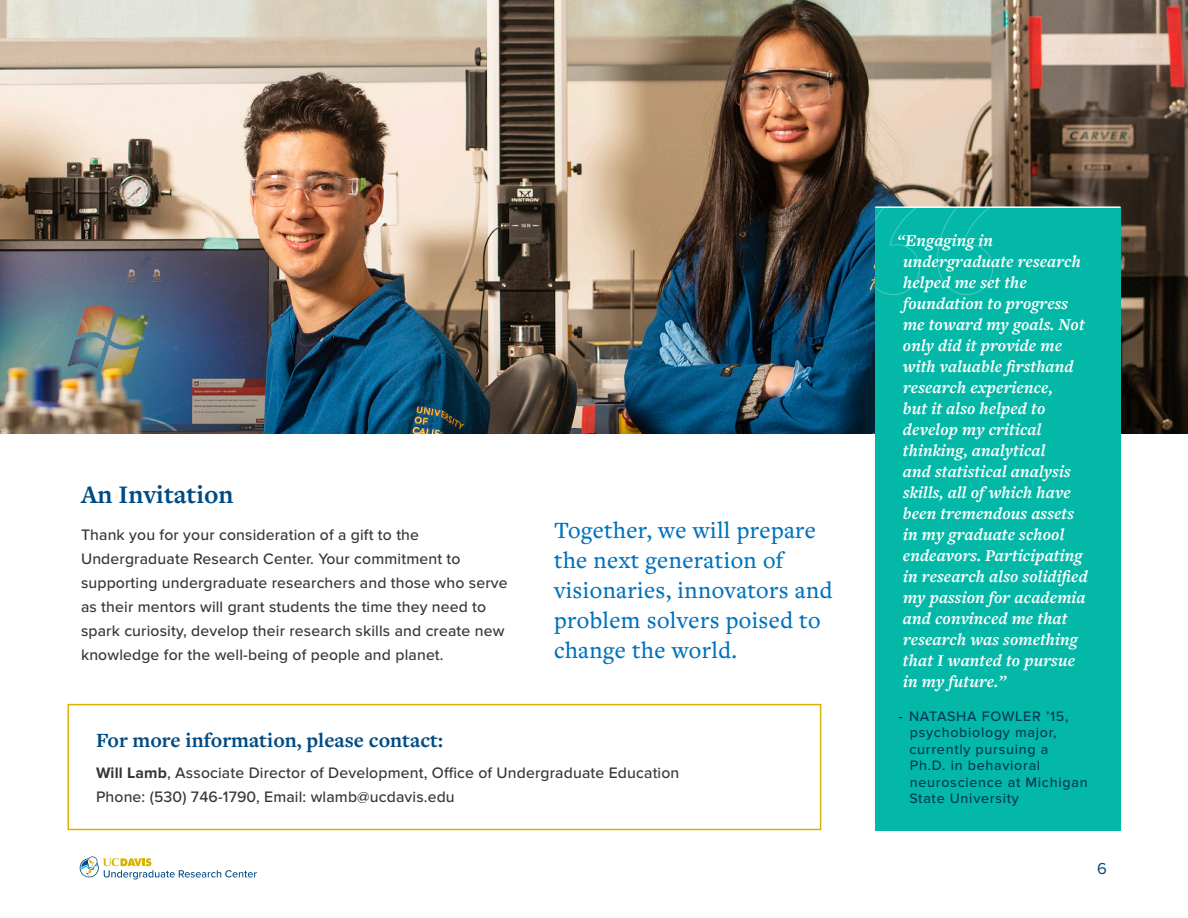
<style>
.page{position:relative;width:1188px;height:918px;background:#fff}
.page>*{position:absolute;margin:0;border:0;box-sizing:border-box;transform-origin:0 0}
.header1{font:700 26.25px "Freight Text Pro";color:#004b84}
.text-emphasis{font:500 24.15px/30px "Freight Text Pro";letter-spacing:.015em;color:#0072bc}
.header2{font:700 21px "Freight Text Pro";color:#004b84}
.quote{font:italic 700 17.25px/21px "Freight Text Pro";letter-spacing:.01em;color:#fff}
.t1{font:16.5px "Proxima Nova";color:#004b84}
.text-body{font:500 15.75px/24px "Proxima Nova";letter-spacing:.01em;color:#373738}
.quotes-attribute{font:500 14.25px/16.5px "Proxima Nova";letter-spacing:.05em;color:#00395c}
.s1{font-weight:700}
</style>
<div class="page">
<img style="left:0;top:0;width:1188px;height:434px">
<div style="left:875px;top:207px;width:245px;height:623px;background:#03b8a7"></div>
<hr style="left:875px;top:206px;width:246px;height:2px;background:#fff">
<svg style="left:875px;top:207px;width:118px;height:88px"></svg>
<div style="left:68px;top:704px;width:753px;height:126px;border:2px solid #d8b306"></div>
<svg style="left:80px;top:856px;width:177px;height:24px"></svg>
<p class="header1" style="left:81px;top:477px;width:154px">An Invitation</p>
<p class="text-body" style="left:81px;top:524px;width:428px">Thank you for your consideration of a gift to the Undergraduate Research Center. Your commitment to supporting undergraduate researchers and those who serve as their mentors will grant students the time they need to spark curiosity, develop their research skills and create new knowledge for the well-being of people and planet.</p>
<p class="text-emphasis" style="left:554px;top:515px;width:280px">Together, we will prepare the next generation of visionaries, innovators and problem solvers poised to change the world.</p>
<p class="header2" style="left:96px;top:726px;width:348px">For more information, please contact:</p>
<p class="text-body" style="left:96px;top:761px;width:585px"><span class="s1">Will Lamb</span>, Associate Director of Development, Office of Undergraduate Education<br>Phone: (530) 746-1790, Email: wlamb@ucdavis.edu</p>
<p class="quote" style="left:903px;top:230px;width:186px;text-indent:-5px">“Engaging in undergraduate research helped me set the foundation to progress me toward my goals. Not only did it provide me with valuable firsthand research experience,<br>but it also helped to develop my critical thinking, analytical<br>and statistical analysis skills, all of which have been tremendous assets in my graduate school endeavors. Participating in research also solidified my passion for academia and convinced me that research was something that I wanted to pursue in my future.”</p>
<p class="quotes-attribute" style="left:909px;top:708px;width:180px;text-indent:-11px">- NATASHA FOWLER ’15, psychobiology major, currently pursuing a<br>Ph.D. in behavioral neuroscience at Michigan<br>State University</p>
<p class="t1" style="left:1097px;top:859px;width:11px">6</p>
</div>
